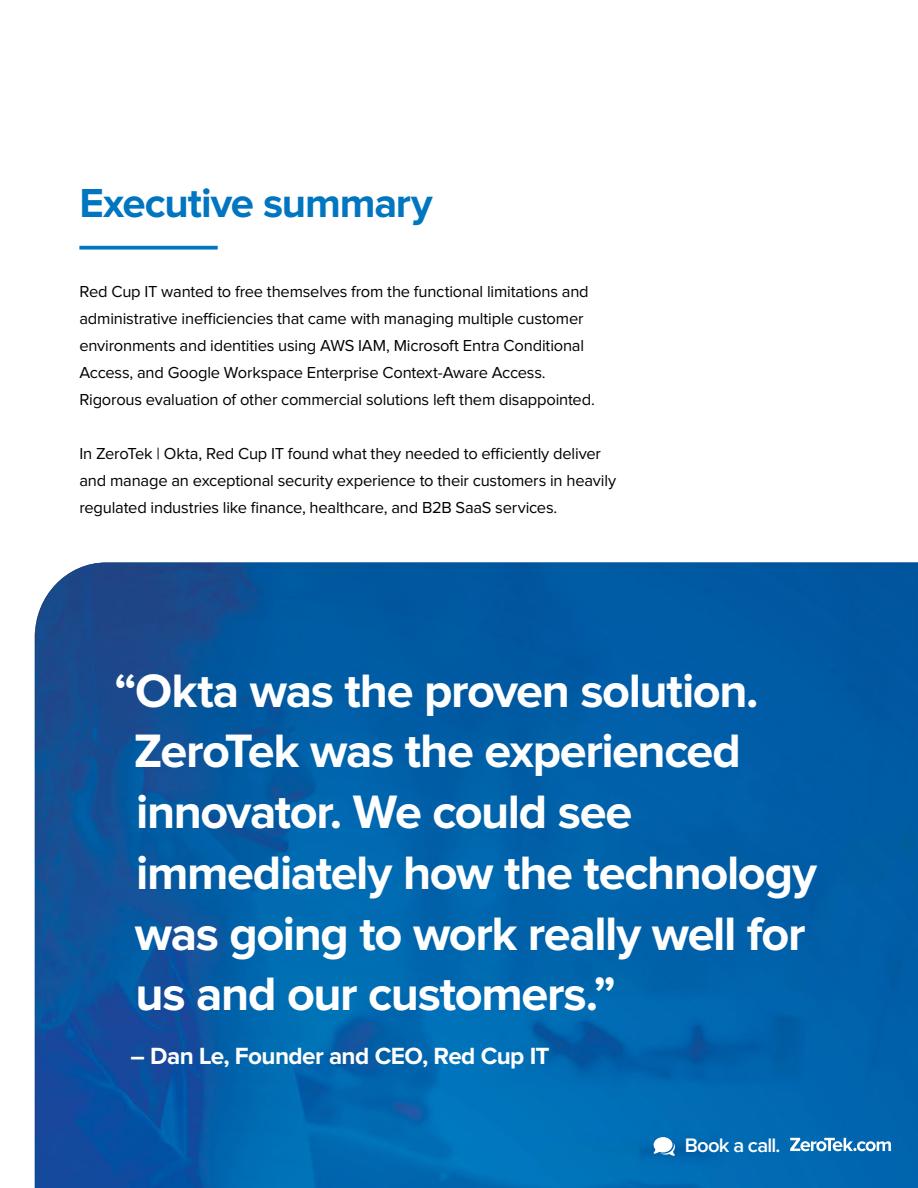
<style>
.page{position:relative;width:918px;height:1188px;background:#fff}
.page>*{position:absolute;margin:0;border:0;box-sizing:border-box;transform-origin:0 0}
.t1{font:700 48.6px/60.8px "Proxima Nova";letter-spacing:-.03em;color:#fff}
.t2{font:700 42px "Proxima Nova";letter-spacing:-.03em;color:#0075c0}
.t3{font:700 24.3px "Proxima Nova";letter-spacing:-.025em;color:#fff}
.t4{font:600 20.25px "Proxima Nova";letter-spacing:-.035em;color:#fff}
.t5{font:16.5px/27px "Proxima Nova";letter-spacing:-.01em;color:#000}
</style>
<div class="page">
<img style="left:35px;top:563px;width:883px;height:625px">
<svg style="left:79px;top:246px;width:139px;height:4px"></svg>
<svg style="left:790px;top:1138px;width:101px;height:13px"></svg>
<svg style="left:654px;top:1137px;width:21px;height:19px"></svg>
<h2 class="t2" style="left:79px;top:184px;width:355px">Executive summary</h2>
<p class="t5" style="left:79px;top:279px;width:517px">Red Cup IT wanted to free themselves from the functional limitations and administrative inefficiencies that came with managing multiple customer environments and identities using AWS IAM, Microsoft Entra Conditional Access, and Google Workspace Enterprise Context-Aware Access.<br>Rigorous evaluation of other commercial solutions left them disappointed.</p>
<p class="t5" style="left:79px;top:441px;width:538px">In ZeroTek | Okta, Red Cup IT found what they needed to efficiently deliver and manage an exceptional security experience to their customers in heavily regulated industries like finance, healthcare, and B2B SaaS services.</p>
<h1 class="t1" style="left:134px;top:662px;width:685px;text-indent:-19px">“Okta was the proven solution.<br>ZeroTek was the experienced innovator. We could see immediately how the technology was going to work really well for us and our customers.”</h1>
<h3 class="t3" style="left:131px;top:1044px;width:421px">– Dan Le, Founder and CEO, Red Cup IT</h3>
<p class="t4" style="left:685px;top:1130px;width:97px">Book a call.</p>
</div>
